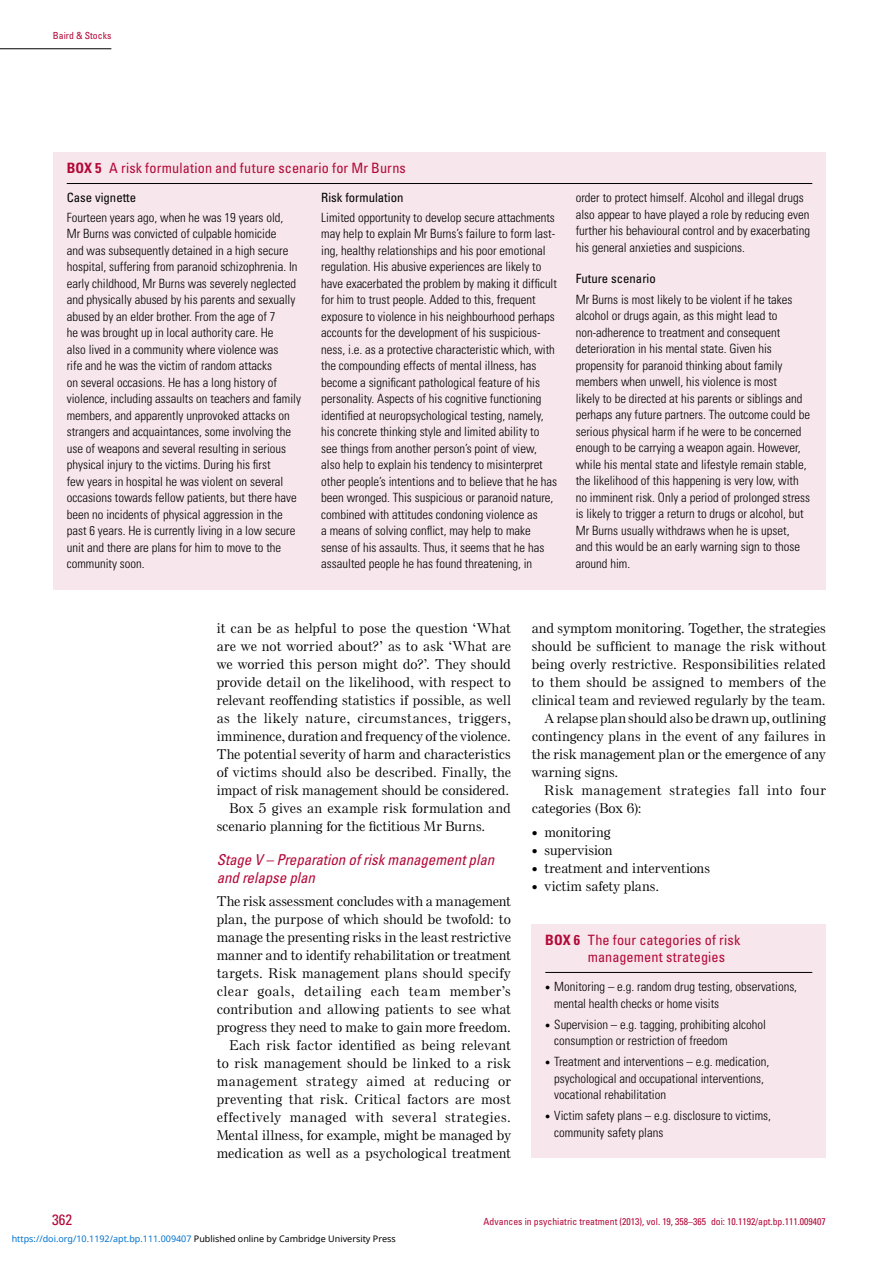
<style>
.page{position:relative;width:893px;height:1263px;background:#fff}
.page>*{position:absolute;margin:0;border:0;box-sizing:border-box;transform-origin:0 0}
.t1{font:italic condensed 15px/18px "Univers LT Std";letter-spacing:-.005em;color:#b30838}
.t2{font:condensed 15px "Univers LT Std";color:#b30838}
.t3{font:condensed 14.25px/16.5px "Univers LT Std";letter-spacing:.01em;color:#b30838}
.t4{font:500 13.5px/18px "Else NPL Std";letter-spacing:.025em;color:#000;text-align:right}
.t5{font:500 13.5px "Else NPL Std";letter-spacing:.005em;color:#000}
.t6{font:500 13.5px "Else NPL Std";letter-spacing:.045em;color:#000}
.t7{font:500 13.5px "Else NPL Std";letter-spacing:.055em;color:#000}
.t8{font:300 condensed 12.75px/16.5px "Univers LT Std";color:#000}
.t9{font:condensed 12.75px "Univers LT Std";color:#000}
.t10{font:condensed 9.75px "Univers LT Std";color:#b30838}
.t11{font:9px "Noto Sans";color:#0172cf}
.s1{font-weight:700}
.s2{font-family:"Newspaper Pi BT";font-weight:400;font-size:8.55px}
.s3{font-family:"Newspaper Pi BT";font-weight:400;font-stretch:normal;font-size:7.5px}
.s4{color:#000}
</style>
<div class="page">
<hr style="left:0;top:49px;width:111px;height:1px;background:#000">
<div style="left:53px;top:152px;width:773px;height:438px;background:#f7e6eb"></div>
<hr style="left:67px;top:183px;width:745px;height:1px;background:#000">
<div style="left:532px;top:924px;width:294px;height:234px;background:#f7e6eb"></div>
<hr style="left:545px;top:972px;width:267px;height:1px;background:#000">
<p class="t10" style="left:53px;top:30px;width:60px">Baird &amp; Stocks</p>
<p class="t3" style="left:67px;top:159px;width:341px"><span class="s1">BOX 5</span> A risk formulation and future scenario for Mr Burns</p>
<p class="t9" style="left:67px;top:190px;width:71px">Case vignette</p>
<p class="t8" style="left:67px;top:209px;width:236px">Fourteen years ago, when he was 19 years old,<br>Mr Burns was convicted of culpable homicide<br>and was subsequently detained in a high secure hospital, suffering from paranoid schizophrenia. In early childhood, Mr Burns was severely neglected and physically abused by his parents and sexually abused by an elder brother. From the age of 7<br>he was brought up in local authority care. He<br>also lived in a community where violence was<br>rife and he was the victim of random attacks<br>on several occasions. He has a long history of violence, including assaults on teachers and family members, and apparently unprovoked attacks on strangers and acquaintances, some involving the use of weapons and several resulting in serious physical injury to the victims. During his first<br>few years in hospital he was violent on several occasions towards fellow patients, but there have been no incidents of physical aggression in the past 6 years. He is currently living in a low secure unit and there are plans for him to move to the community soon.</p>
<p class="t9" style="left:321px;top:190px;width:84px">Risk formulation</p>
<p class="t8" style="left:321px;top:209px;width:237px">Limited opportunity to develop secure attachments may help to explain Mr Burns’s failure to form last&shy;ing, healthy relationships and his poor emotional regulation. His abusive experiences are likely to have exacerbated the problem by making it difficult for him to trust people. Added to this, frequent exposure to violence in his neighbourhood perhaps accounts for the development of his suspicious&shy;ness, i.e. as a protective characteristic which, with the compounding effects of mental illness, has become a significant pathological feature of his personality. Aspects of his cognitive functioning identified at neuropsychological testing, namely, his concrete thinking style and limited ability to see things from another person’s point of view, also help to explain his tendency to misinterpret other people’s intentions and to believe that he has been wronged. This suspicious or paranoid nature, combined with attitudes condoning violence as<br>a means of solving conflict, may help to make sense of his assaults. Thus, it seems that he has assaulted people he has found threatening, in</p>
<p class="t8" style="left:576px;top:190px;width:236px">order to protect himself. Alcohol and illegal drugs also appear to have played a role by reducing even further his behavioural control and by exacerbating his general anxieties and suspicions.</p>
<p class="t9" style="left:576px;top:271px;width:82px">Future scenario</p>
<p class="t8" style="left:576px;top:291px;width:236px">Mr Burns is most likely to be violent if he takes alcohol or drugs again, as this might lead to non-adherence to treatment and consequent deterioration in his mental state. Given his propensity for paranoid thinking about family members when unwell, his violence is most<br>likely to be directed at his parents or siblings and perhaps any future partners. The outcome could be serious physical harm if he were to be concerned enough to be carrying a weapon again. However, while his mental state and lifestyle remain stable, the likelihood of this happening is very low, with no imminent risk. Only a period of prolonged stress is likely to trigger a return to drugs or alcohol, but Mr Burns usually withdraws when he is upset,<br>and this would be an early warning sign to those around him.</p>
<p class="t4" style="left:217px;top:619px;width:296px">it can be as helpful to pose the question ‘What</p>
<p class="t4" style="left:217px;top:637px;width:296px">are we not worried about?’ as to ask ‘What are</p>
<p class="t4" style="left:217px;top:655px;width:295px">we worried this person might do?’. They should</p>
<p class="t4" style="left:217px;top:673px;width:295px">provide detail on the likelihood, with respect to</p>
<p class="t4" style="left:217px;top:691px;width:296px">relevant reoffending statistics if possible, as well</p>
<p class="t6" style="left:217px;top:710px;width:295px">as the likely nature, circumstances, triggers,</p>
<p class="t4" style="left:217px;top:727px;width:295px">imminence, duration and frequency of the violence.</p>
<p class="t4" style="left:217px;top:745px;width:295px">The potential severity of harm and characteristics</p>
<p class="t4" style="left:217px;top:763px;width:295px">of victims should also be described. Finally, the</p>
<p class="t5" style="left:217px;top:782px;width:294px">impact of risk management should be considered.</p>
<p class="t4" style="left:229px;top:799px;width:283px">Box 5 gives an example risk formulation and</p>
<p class="t4" style="left:217px;top:817px;width:270px">scenario planning for the fictitious Mr Burns.</p>
<p class="t1" style="left:217px;top:851px;width:279px">Stage V – Preparation of risk management plan and relapse plan</p>
<p class="t4" style="left:217px;top:892px;width:296px">The risk assessment concludes with a management plan, the purpose of which should be twofold: to manage the presenting risks in the least restrictive manner and to identify rehabilitation or treatment targets. Risk management plans should specify clear goals, detailing each team member’s contribution and allowing patients to see what progress they need to make to gain more freedom.<br>Each risk factor identified as being relevant to risk management should be linked to a risk management strategy aimed at reducing or preventing that risk. Critical factors are most effectively managed with several strategies.<br>Mental illness, for example, might be managed by medication as well as a psychological treatment</p>
<p class="t4" style="left:532px;top:619px;width:295px">and symptom monitoring. Together, the strategies</p>
<p class="t4" style="left:532px;top:637px;width:296px">should be sufficient to manage the risk without</p>
<p class="t4" style="left:532px;top:655px;width:295px">being overly restrictive. Responsibilities related</p>
<p class="t4" style="left:532px;top:673px;width:295px">to them should be assigned to members of the</p>
<p class="t4" style="left:532px;top:691px;width:295px">clinical team and reviewed regularly by the team.</p>
<p class="t4" style="left:544px;top:709px;width:283px">A relapse plan should also be drawn up, outlining</p>
<p class="t4" style="left:532px;top:727px;width:295px">contingency plans in the event of any failures in</p>
<p class="t4" style="left:532px;top:745px;width:295px">the risk management plan or the emergence of any</p>
<p class="t4" style="left:532px;top:763px;width:88px">warning signs.</p>
<p class="t7" style="left:544px;top:782px;width:283px">Risk management strategies fall into four</p>
<p class="t5" style="left:532px;top:800px;width:111px">categories (Box 6):</p>
<p class="t5" style="left:532px;top:824px;width:80px"><span class="s2">•</span> monitoring</p>
<p class="t5" style="left:532px;top:842px;width:82px"><span class="s2">•</span> supervision</p>
<p class="t4" style="left:532px;top:859px;width:180px"><span class="s2">•</span> treatment and interventions</p>
<p class="t4" style="left:532px;top:877px;width:129px"><span class="s2">•</span> victim safety plans.</p>
<p class="t3" style="left:588px;top:932px;width:154px;text-indent:-42px"><span class="s1">BOX 6</span> The four categories of risk management strategies</p>
<p class="t8" style="left:554px;top:978px;width:244px;text-indent:-9px"><span class="s3">•</span> Monitoring – e.g. random drug testing, observations, mental health checks or home visits</p>
<p class="t8" style="left:554px;top:1016px;width:213px;text-indent:-9px"><span class="s3">•</span> Supervision – e.g. tagging, prohibiting alcohol consumption or restriction of freedom</p>
<p class="t8" style="left:554px;top:1053px;width:216px;text-indent:-9px"><span class="s3">•</span> Treatment and interventions – e.g. medication, psychological and occupational interventions, vocational rehabilitation</p>
<p class="t8" style="left:554px;top:1107px;width:218px;text-indent:-9px"><span class="s3">•</span> Victim safety plans – e.g. disclosure to victims, community safety plans</p>
<p class="t2" style="left:52px;top:1210px;width:21px">362</p>
<p class="t10" style="left:484px;top:1216px;width:344px">Advances in psychiatric treatment (2013), vol. 19, 358–365 doi: 10.1192/apt.bp.111.009407</p>
<p class="t11" style="left:12px;top:1232px;width:386px">https://doi.org/10.1192/apt.bp.111.009407 <span class="s4">Published online by Cambridge University Press</span></p>
</div>
